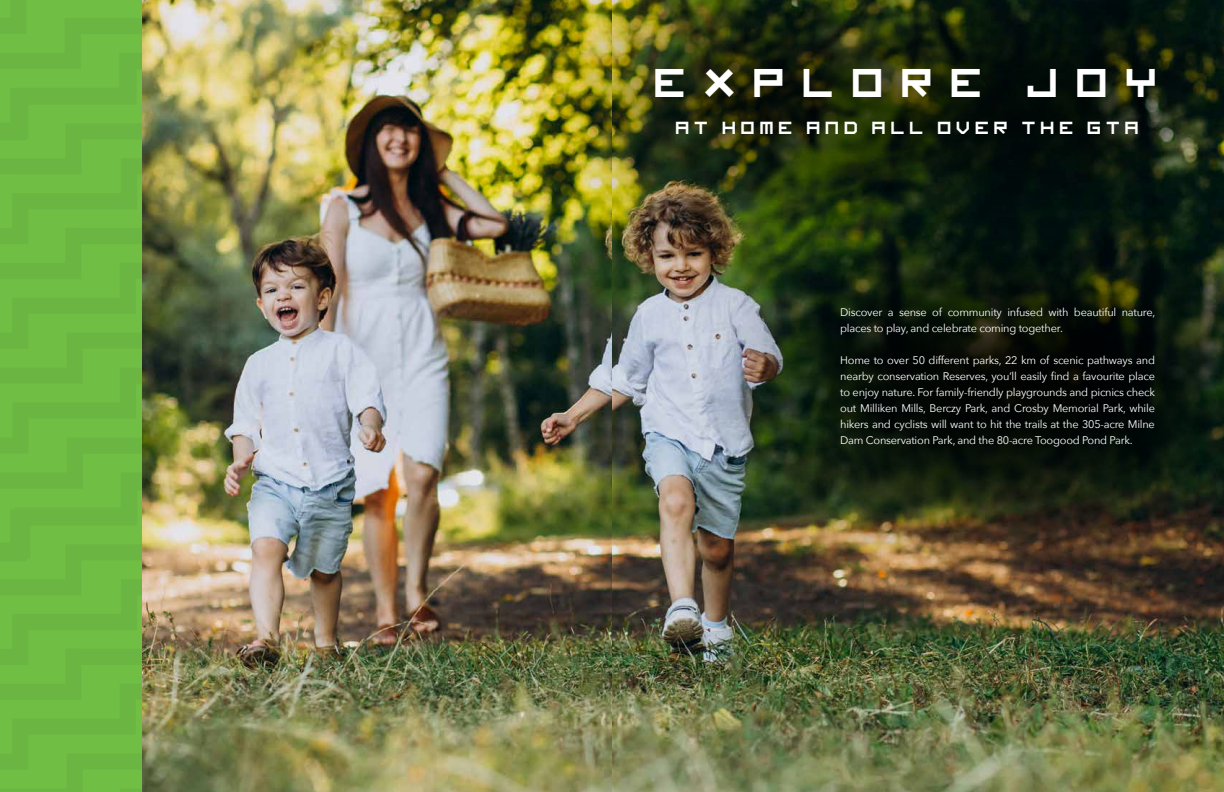
<style>
.page{position:relative;width:1224px;height:792px;background:#fff}
.page>*{position:absolute;margin:0;border:0;box-sizing:border-box;transform-origin:0 0}
.t1{font:44.9px "imagine font";letter-spacing:.35em;color:#fff}
.t2{font:19.6px "imagine font";letter-spacing:.21em;color:#fff}
.t3{font:11px/16px "Avenir Next";letter-spacing:-.02em;color:#fff}
</style>
<div class="page">
<img style="left:612px;top:269px;width:612px;height:523px">
<img style="left:142px;top:0;width:470px;height:792px">
<img style="left:701px;top:269px;width:523px;height:332px">
<img style="left:527px;top:0;width:697px;height:269px">
<div style="left:0;top:0;width:142px;height:369px;background:#70be44"></div>
<div style="left:0;top:369px;width:142px;height:423px;background:#70be44"></div>
<h1 class="t1" style="left:656px;top:69px;width:506px">EXPLORE JOY</h1>
<h2 class="t2" style="left:676px;top:122px;width:466px">AT HOME AND ALL OVER THE GTA</h2>
<p class="t3" style="left:840px;top:304px;width:317px">Discover a sense of community infused with beautiful nature, places to play, and celebrate coming together.</p>
<p class="t3" style="left:840px;top:352px;width:316px;text-align:justify">Home to over 50 different parks, 22 km of scenic pathways and nearby conservation Reserves, you’ll easily find a favourite place to enjoy nature. For family-friendly playgrounds and picnics check out Milliken Mills, Berczy Park, and Crosby Memorial Park, while hikers and cyclists will want to hit the trails at the 305-acre Milne Dam Conservation Park, and the 80-acre Toogood Pond Park.</p>
</div>
